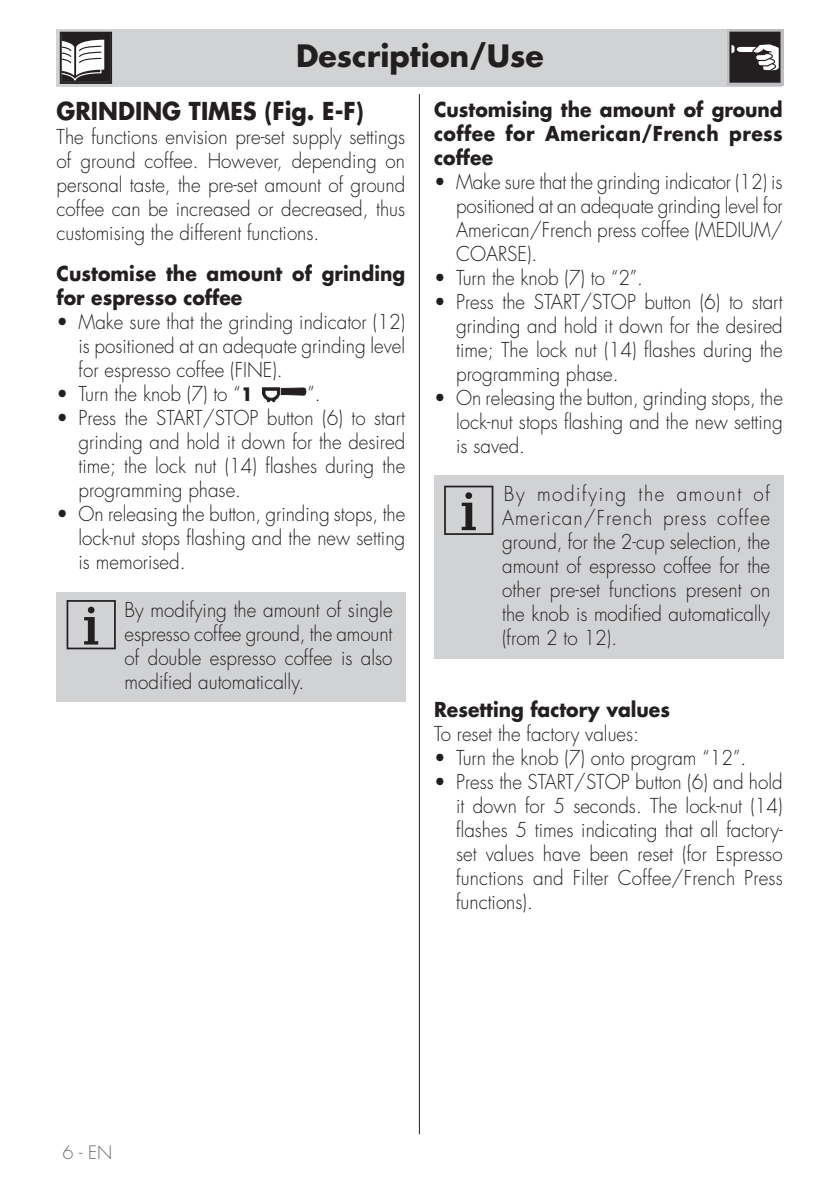
<style>
.page{position:relative;width:839px;height:1192px;background:#fff}
.page>*{position:absolute;margin:0;border:0;box-sizing:border-box;transform-origin:0 0}
.Testo{font:700 30px "Futura Std";color:#231f20}
.testo_tab{font:700 24px "Futura Std";color:#231f20;scale:.94 1}
.testo_tab-2{font:300 20px/24px "Futura Std";color:#231f20;text-align:justify;scale:.94 1}
.testo_tab-3{font:700 20px/24px "Futura Std";color:#231f20;scale:.94 1}
.t1{font:300 18px "Futura Std";color:#6c6d70}
.s1{font-weight:700;font-size:18px}
</style>
<div class="page">
<hr style="left:419px;top:94px;width:1px;height:1040px;background:#231f20">
<div style="left:57px;top:29px;width:725px;height:58px;background:#d1d2d4"></div>
<div style="left:57px;top:592px;width:349px;height:109px;background:#d1d2d4"></div>
<div style="left:435px;top:475px;width:349px;height:184px;background:#d1d2d4"></div>
<svg style="left:60px;top:32px;width:52px;height:52px;background:#817f80"></svg>
<svg style="left:727px;top:29px;width:56px;height:56px"></svg>
<svg style="left:729px;top:32px;width:52px;height:51px;background:#504d4e"></svg>
<svg style="left:262px;top:387px;width:44px;height:15px"></svg>
<svg style="left:67px;top:600px;width:49px;height:49px"></svg>
<svg style="left:444px;top:485px;width:49px;height:50px"></svg>
<p class="Testo" style="left:296px;top:36px;width:249px">Description/Use</p>
<p class="testo_tab" style="left:57px;top:95px;width:328px">GRINDING TIMES (Fig. E-F)</p>
<p class="testo_tab-2" style="left:57px;top:125px;width:372px">The functions envision pre-set supply settings of ground coffee. However, depending on personal taste, the pre-set amount of ground coffee can be increased or decreased, thus customising the different functions.</p>
<p class="testo_tab-3" style="left:57px;top:261px;width:373px">Customise the amount of grinding for espresso coffee</p>
<p class="testo_tab-2" style="left:79px;top:310px;width:349px;text-indent:-22px">• Make sure that the grinding indicator (12) is positioned at an adequate grinding level for espresso coffee (FINE).</p>
<p class="testo_tab-2" style="left:57px;top:382px;width:211px">• Turn the knob (7) to “<span class="s1">1</span></p>
<p class="testo_tab-2" style="left:307px;top:382px;width:16px">”.</p>
<p class="testo_tab-2" style="left:79px;top:406px;width:349px;text-indent:-22px">• Press the START/STOP button (6) to start grinding and hold it down for the desired time; the lock nut (14) flashes during the programming phase.</p>
<p class="testo_tab-2" style="left:79px;top:502px;width:349px;text-indent:-22px">• On releasing the button, grinding stops, the lock-nut stops flashing and the new setting is memorised.</p>
<p class="testo_tab-2" style="left:125px;top:598px;width:287px">By modifying the amount of single espresso coffee ground, the amount of double espresso coffee is also modified automatically.</p>
<p class="testo_tab-3" style="left:434px;top:97px;width:373px;text-align:justify">Customising the amount of ground coffee for American/French press coffee</p>
<p class="testo_tab-2" style="left:456px;top:170px;width:349px;text-indent:-22px">• Make sure that the grinding indicator (12) is positioned at an adequate grinding level for American/French press coffee (MEDIUM/ COARSE).</p>
<p class="testo_tab-2" style="left:434px;top:266px;width:224px">• Turn the knob (7) to “2”.</p>
<p class="testo_tab-2" style="left:456px;top:290px;width:349px;text-indent:-22px">• Press the START/STOP button (6) to start grinding and hold it down for the desired time; The lock nut (14) flashes during the programming phase.</p>
<p class="testo_tab-2" style="left:456px;top:386px;width:349px;text-indent:-22px">• On releasing the button, grinding stops, the lock-nut stops flashing and the new setting is saved.</p>
<p class="testo_tab-2" style="left:502px;top:482px;width:287px">By modifying the amount of American/French press coffee ground, for the 2-cup selection, the amount of espresso coffee for the other pre-set functions present on the knob is modified automatically (from 2 to 12).</p>
<p class="t1" style="left:62px;top:1141px;width:52px">6 - EN</p>
<p class="testo_tab-3" style="left:434px;top:697px;width:252px">Resetting factory values</p>
<p class="testo_tab-2" style="left:434px;top:722px;width:219px">To reset the factory values:</p>
<p class="testo_tab-2" style="left:434px;top:746px;width:333px">• Turn the knob (7) onto program “12”.</p>
<p class="testo_tab-2" style="left:456px;top:770px;width:349px;text-indent:-22px">• Press the START/STOP button (6) and hold it down for 5 seconds. The lock-nut (14) flashes 5 times indicating that all factory&shy;set values have been reset (for Espresso functions and Filter Coffee/French Press functions).</p>
</div>
